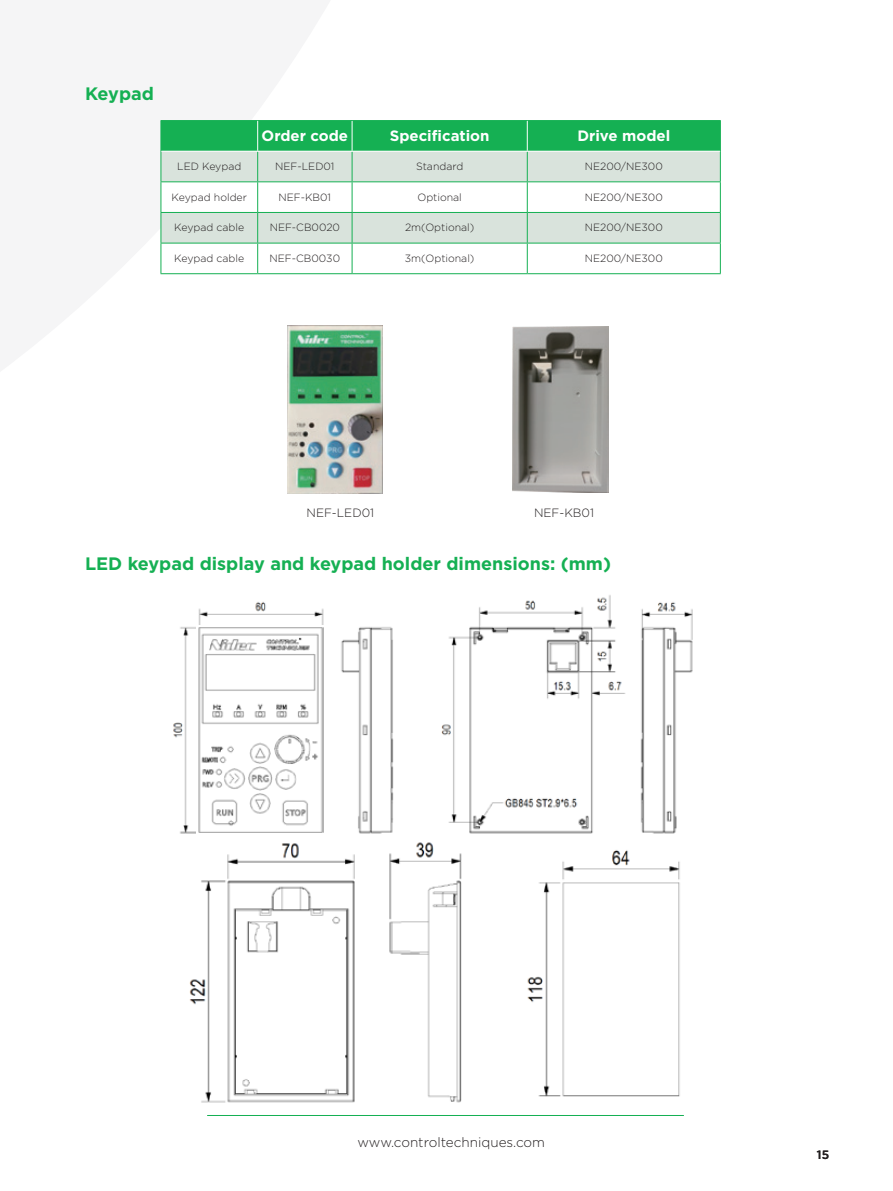
<style>
.page{position:relative;width:893px;height:1191px;background:#fff}
.page>*{position:absolute;margin:0;border:0;box-sizing:border-box;transform-origin:0 0}
._12pt{font:700 18px "Gotham";color:#15b053}
.t1{font:700 15px "Gotham";color:#fff}
.t2{font:300 13.5px "Gotham";color:#231f20}
.t3{font:300 12px "Gotham";color:#231f20}
.t4{font:500 12px "Gotham";color:#231f20}
.t5{font:300 10.5px "Gotham";color:#231f20}
</style>
<div class="page">
<img style="left:173px;top:595px;width:520px;height:239px">
<svg style="left:160px;top:120px;width:252px;height:503px"></svg>
<svg style="left:162px;top:182px;width:558px;height:91px"></svg>
<div style="left:162px;top:213px;width:558px;height:30px;background:#d9e3dc"></div>
<hr style="left:161px;top:120px;width:97px;height:1px;background:#15b053">
<hr style="left:258px;top:120px;width:94px;height:1px;background:#15b053">
<hr style="left:352px;top:120px;width:175px;height:1px;background:#15b053">
<hr style="left:527px;top:120px;width:194px;height:1px;background:#15b053">
<hr style="left:720px;top:121px;width:1px;height:30px;background:#15b053">
<svg style="left:161px;top:121px;width:559px;height:60px;background:#76c997"></svg>
<hr style="left:720px;top:151px;width:1px;height:30px;background:#15b053">
<hr style="left:257px;top:121px;width:1px;height:30px;background:#fff">
<hr style="left:352px;top:121px;width:1px;height:30px;background:#fff">
<hr style="left:527px;top:121px;width:1px;height:30px;background:#fff">
<hr style="left:161px;top:151px;width:97px;height:1px;background:#fff">
<hr style="left:258px;top:151px;width:94px;height:1px;background:#fff">
<hr style="left:352px;top:151px;width:175px;height:1px;background:#fff">
<hr style="left:527px;top:151px;width:193px;height:1px;background:#fff">
<hr style="left:161px;top:243px;width:1px;height:30px;background:#15b053">
<hr style="left:257px;top:243px;width:1px;height:30px;background:#15b053">
<hr style="left:352px;top:243px;width:1px;height:30px;background:#15b053">
<hr style="left:527px;top:243px;width:1px;height:30px;background:#15b053">
<hr style="left:720px;top:243px;width:1px;height:30px;background:#15b053">
<hr style="left:161px;top:273px;width:97px;height:1px;background:#15b053">
<hr style="left:258px;top:273px;width:94px;height:1px;background:#15b053">
<hr style="left:352px;top:273px;width:175px;height:1px;background:#15b053">
<hr style="left:527px;top:273px;width:194px;height:1px;background:#15b053">
<hr style="left:161px;top:213px;width:1px;height:30px;background:#15b053">
<hr style="left:257px;top:213px;width:1px;height:30px;background:#15b053">
<hr style="left:352px;top:213px;width:1px;height:30px;background:#15b053">
<hr style="left:527px;top:213px;width:1px;height:30px;background:#15b053">
<hr style="left:720px;top:213px;width:1px;height:30px;background:#15b053">
<hr style="left:161px;top:243px;width:97px;height:1px;background:#15b053">
<hr style="left:258px;top:243px;width:94px;height:1px;background:#15b053">
<hr style="left:352px;top:243px;width:175px;height:1px;background:#15b053">
<hr style="left:527px;top:243px;width:194px;height:1px;background:#15b053">
<hr style="left:161px;top:182px;width:1px;height:30px;background:#15b053">
<hr style="left:161px;top:181px;width:97px;height:1px;background:#15b053">
<hr style="left:258px;top:181px;width:94px;height:1px;background:#15b053">
<hr style="left:352px;top:181px;width:175px;height:1px;background:#15b053">
<hr style="left:527px;top:181px;width:194px;height:1px;background:#15b053">
<hr style="left:257px;top:182px;width:1px;height:30px;background:#15b053">
<hr style="left:352px;top:182px;width:1px;height:30px;background:#15b053">
<hr style="left:527px;top:182px;width:1px;height:30px;background:#15b053">
<hr style="left:720px;top:182px;width:1px;height:30px;background:#15b053">
<hr style="left:161px;top:212px;width:97px;height:1px;background:#15b053">
<hr style="left:258px;top:212px;width:94px;height:1px;background:#15b053">
<hr style="left:352px;top:212px;width:175px;height:1px;background:#15b053">
<hr style="left:527px;top:212px;width:194px;height:1px;background:#15b053">
<img style="left:512px;top:326px;width:97px;height:166px">
<img style="left:287px;top:325px;width:96px;height:168px">
<img style="left:189px;top:842px;width:491px;height:261px">
<img style="left:197px;top:625px;width:126px;height:208px">
<hr style="left:207px;top:1115px;width:477px;height:1px;background:#15b053">
<p class="_12pt" style="left:85px;top:84px;width:70px">Keypad</p>
<p class="t1" style="left:262px;top:127px;width:88px">Order code</p>
<p class="t1" style="left:390px;top:127px;width:101px">Specification</p>
<p class="t1" style="left:577px;top:127px;width:94px">Drive model</p>
<p class="t5" style="left:177px;top:160px;width:66px">LED Keypad</p>
<p class="t5" style="left:275px;top:160px;width:61px">NEF-LED01</p>
<p class="t5" style="left:416px;top:160px;width:49px">Standard</p>
<p class="t5" style="left:585px;top:160px;width:79px">NE200/NE300</p>
<p class="t5" style="left:172px;top:190px;width:77px">Keypad holder</p>
<p class="t5" style="left:279px;top:190px;width:54px">NEF-KB01</p>
<p class="t5" style="left:417px;top:190px;width:46px">Optional</p>
<p class="t5" style="left:585px;top:190px;width:79px">NE200/NE300</p>
<p class="t5" style="left:174px;top:221px;width:71px">Keypad cable</p>
<p class="t5" style="left:270px;top:221px;width:72px">NEF-CB0020</p>
<p class="t5" style="left:405px;top:221px;width:71px">2m(Optional)</p>
<p class="t5" style="left:585px;top:221px;width:79px">NE200/NE300</p>
<p class="t5" style="left:174px;top:252px;width:71px">Keypad cable</p>
<p class="t5" style="left:270px;top:252px;width:72px">NEF-CB0030</p>
<p class="t5" style="left:405px;top:252px;width:71px">3m(Optional)</p>
<p class="t5" style="left:585px;top:252px;width:79px">NE200/NE300</p>
<p class="t3" style="left:307px;top:505px;width:69px">NEF-LED01</p>
<p class="t3" style="left:534px;top:505px;width:62px">NEF-KB01</p>
<p class="_12pt" style="left:85px;top:553px;width:527px">LED keypad display and keypad holder dimensions: (mm)</p>
<p class="t2" style="left:357px;top:1133px;width:189px">www.controltechniques.com</p>
<p class="t4" style="left:817px;top:1147px;width:14px">15</p>
</div>
